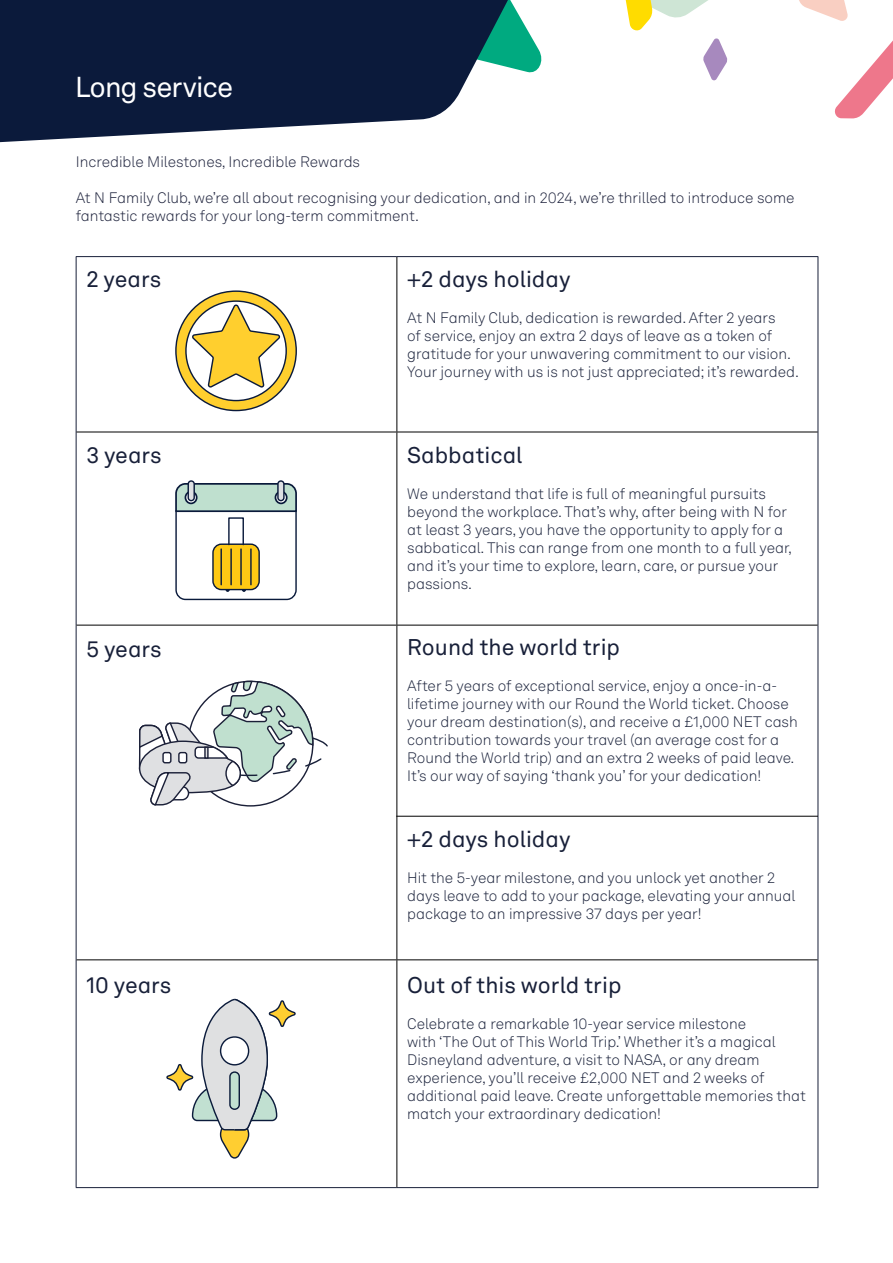
<style>
.page{position:relative;width:893px;height:1263px;background:#fff}
.page>*{position:absolute;margin:0;border:0;box-sizing:border-box;transform-origin:0 0}
.t1{font:28.5px "NNFC Akkurat";letter-spacing:-.03em;color:#fff}
.t2{font:22.5px "NNFC Akkurat";color:#182039}
.t3{font:300 15px/18px "NNFC Akkurat";color:#182039}
.t4{font:300 15px/18px "NNFC Akkurat";color:#1a1f39}
</style>
<div class="page">
<svg style="left:799px;top:0;width:94px;height:118px"></svg>
<svg style="left:703px;top:38px;width:24px;height:43px"></svg>
<svg style="left:0;top:0;width:542px;height:143px;fill:#0b1a3b"></svg>
<svg style="left:625px;top:0;width:83px;height:31px"></svg>
<hr style="left:76px;top:256px;width:321px;height:1px;background:#182039">
<hr style="left:76px;top:257px;width:1px;height:175px;background:#182039">
<hr style="left:397px;top:256px;width:421px;height:1px;background:#182039">
<hr style="left:818px;top:257px;width:1px;height:175px;background:#182039">
<hr style="left:76px;top:432px;width:1px;height:193px;background:#182039">
<hr style="left:818px;top:432px;width:1px;height:193px;background:#182039">
<hr style="left:76px;top:625px;width:1px;height:335px;background:#182039">
<hr style="left:818px;top:625px;width:1px;height:335px;background:#182039">
<hr style="left:76px;top:960px;width:1px;height:227px;background:#182039">
<hr style="left:818px;top:960px;width:1px;height:227px;background:#182039">
<hr style="left:76px;top:1187px;width:321px;height:1px;background:#182039">
<hr style="left:397px;top:1187px;width:421px;height:1px;background:#182039">
<hr style="left:396px;top:257px;width:1px;height:175px;background:#000">
<hr style="left:76px;top:432px;width:321px;height:1px;background:#000">
<hr style="left:397px;top:432px;width:421px;height:1px;background:#000">
<hr style="left:396px;top:432px;width:1px;height:193px;background:#000">
<hr style="left:76px;top:625px;width:321px;height:1px;background:#000">
<hr style="left:397px;top:625px;width:421px;height:1px;background:#000">
<hr style="left:396px;top:625px;width:1px;height:334px;background:#000">
<hr style="left:76px;top:959px;width:321px;height:1px;background:#000">
<hr style="left:397px;top:959px;width:421px;height:1px;background:#000">
<hr style="left:396px;top:960px;width:1px;height:227px;background:#000">
<svg style="left:166px;top:998px;width:130px;height:161px"></svg>
<div style="left:229px;top:1071px;width:11px;height:39px;background:#c1e0d1;border:1px solid #0b1b3b;border-radius:5px"></div>
<div style="left:220px;top:1036px;width:29px;height:29px;background:#fff;border:1px solid #0b1b3b;border-radius:50%"></div>
<svg style="left:138px;top:256px;width:222px;height:550px"></svg>
<hr style="left:396px;top:816px;width:422px;height:1px;background:#000">
<h1 class="t1" style="left:75px;top:65px;width:160px">Long service</h1>
<p class="t4" style="left:76px;top:152px;width:286px">Incredible Milestones, Incredible Rewards</p>
<p class="t4" style="left:76px;top:188px;width:720px">At N Family Club, we’re all about recognising your dedication, and in 2024, we’re thrilled to introduce some fantastic rewards for your long-term commitment.</p>
<h2 class="t2" style="left:86px;top:263px;width:76px">2 years</h2>
<h2 class="t2" style="left:407px;top:263px;width:165px">+2 days holiday</h2>
<p class="t3" style="left:407px;top:309px;width:393px">At N Family Club, dedication is rewarded. After 2 years<br>of service, enjoy an extra 2 days of leave as a token of gratitude for your unwavering commitment to our vision.<br>Your journey with us is not just appreciated; it’s rewarded.</p>
<h2 class="t2" style="left:86px;top:438px;width:77px">3 years</h2>
<h2 class="t2" style="left:407px;top:438px;width:117px">Sabbatical</h2>
<p class="t3" style="left:407px;top:484px;width:386px">We understand that life is full of meaningful pursuits beyond the workplace. That’s why, after being with N for at least 3 years, you have the opportunity to apply for a sabbatical. This can range from one month to a full year, and it’s your time to explore, learn, care, or pursue your passions.</p>
<h2 class="t2" style="left:86px;top:632px;width:77px">5 years</h2>
<h2 class="t2" style="left:407px;top:631px;width:214px">Round the world trip</h2>
<p class="t3" style="left:407px;top:677px;width:392px">After 5 years of exceptional service, enjoy a once-in-a&shy;lifetime journey with our Round the World ticket. Choose your dream destination(s), and receive a £1,000 NET cash contribution towards your travel (an average cost for a Round the World trip) and an extra 2 weeks of paid leave.<br>It’s our way of saying ‘thank you’ for your dedication!</p>
<h2 class="t2" style="left:407px;top:822px;width:165px">+2 days holiday</h2>
<p class="t3" style="left:407px;top:868px;width:390px">Hit the 5-year milestone, and you unlock yet another 2 days leave to add to your package, elevating your annual package to an impressive 37 days per year!</p>
<h2 class="t2" style="left:86px;top:968px;width:86px">10 years</h2>
<h2 class="t2" style="left:407px;top:968px;width:216px">Out of this world trip</h2>
<p class="t3" style="left:407px;top:1014px;width:400px">Celebrate a remarkable 10-year service milestone<br>with ‘The Out of This World Trip.’ Whether it’s a magical Disneyland adventure, a visit to NASA, or any dream experience, you’ll receive £2,000 NET and 2 weeks of additional paid leave. Create unforgettable memories that match your extraordinary dedication!</p>
</div>
